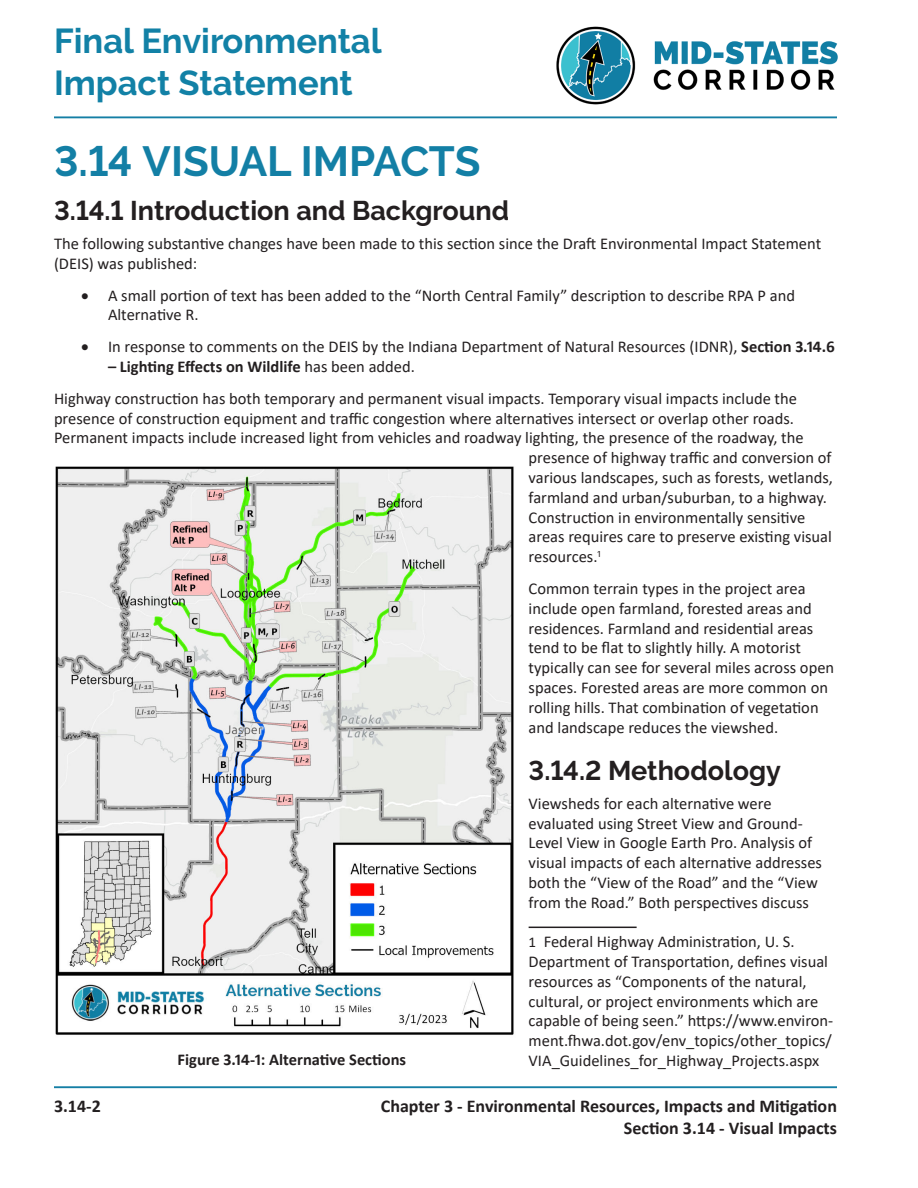
<style>
.page{position:relative;width:918px;height:1188px;background:#fff}
.page>*{position:absolute;margin:0;border:0;box-sizing:border-box;transform-origin:0 0}
.t1{font:700 42px "Raleway";color:#137fa5}
.t2{font:700 34.5px/41.4px "Raleway";color:#1281a6}
.t3{font:700 27px "Raleway";color:#231f20}
.t4{font:700 18px/21.6px "Calibri";color:#231f20;text-align:right}
.Body_Copy{font:16.5px/19.8px "Calibri";color:#231f20}
.Footnote_text{font:16.5px/19.8px "Calibri";color:#231f20}
.Figures{font:700 16.5px "Calibri";color:#231f20}
.s1{font-weight:700}
.s2{font-weight:400}
.s3{font-size:15px}
</style>
<div class="page">
<img style="left:556px;top:26px;width:282px;height:79px">
<hr style="left:54px;top:1086px;width:783px;height:2px;background:#157fa5">
<hr style="left:54px;top:116px;width:783px;height:2px;background:#157fa5">
<hr style="left:529px;top:927px;width:108px;height:1px;background:#231f20">
<img style="left:55px;top:466px;width:459px;height:569px">
<h2 class="t2" style="left:54px;top:21px;width:329px">Final Environmental<br>Impact Statement</h2>
<p class="t1" style="left:54px;top:137px;width:428px">3.14 VISUAL IMPACTS</p>
<p class="t3" style="left:54px;top:195px;width:457px">3.14.1 Introduction and Background</p>
<p class="Body_Copy" style="left:54px;top:233px;width:769px">The following substantive changes have been made to this section since the Draft Environmental Impact Statement (DEIS) was published:</p>
<p class="Body_Copy" style="left:108px;top:285px;width:689px;text-indent:-27px">• A small portion of text has been added to the “North Central Family” description to describe RPA P and<br>Alternative R.</p>
<p class="Body_Copy" style="left:81px;top:336px;width:755px">• In response to comments on the DEIS by the Indiana Department of Natural Resources (IDNR), <span class="s1">Section 3.14.6</span></p>
<p class="Figures" style="left:108px;top:355px;width:308px">– Lighting Effects on Wildlife <span class="s2">has been added.</span></p>
<p class="Body_Copy" style="left:54px;top:388px;width:745px">Highway construction has both temporary and permanent visual impacts. Temporary visual impacts include the</p>
<p class="Body_Copy" style="left:54px;top:408px;width:742px">presence of construction equipment and traffic congestion where alternatives intersect or overlap other roads.</p>
<p class="Body_Copy" style="left:54px;top:428px;width:751px">Permanent impacts include increased light from vehicles and roadway lighting, the presence of the roadway, the</p>
<p class="Body_Copy" style="left:529px;top:447px;width:305px">presence of highway traffic and conversion of</p>
<p class="Body_Copy" style="left:529px;top:467px;width:306px">various landscapes, such as forests, wetlands,</p>
<p class="Body_Copy" style="left:529px;top:487px;width:300px">farmland and urban/suburban, to a highway.</p>
<p class="Body_Copy" style="left:529px;top:507px;width:278px">Construction in environmentally sensitive</p>
<p class="Body_Copy" style="left:529px;top:527px;width:305px">areas requires care to preserve existing visual</p>
<p class="Body_Copy" style="left:529px;top:546px;width:74px">resources.<sup>1</sup></p>
<p class="Body_Copy" style="left:529px;top:578px;width:307px">Common terrain types in the project area include open farmland, forested areas and residences. Farmland and residential areas tend to be flat to slightly hilly. A motorist typically can see for several miles across open spaces. Forested areas are more common on rolling hills. That combination of vegetation and landscape reduces the viewshed.</p>
<p class="t3" style="left:529px;top:755px;width:254px">3.14.2 Methodology</p>
<p class="Body_Copy" style="left:529px;top:793px;width:295px">Viewsheds for each alternative were evaluated using Street View and Ground-Level View in Google Earth Pro. Analysis of visual impacts of each alternative addresses both the “View of the Road” and the “View from the Road.” Both perspectives discuss</p>
<p class="Footnote_text" style="left:529px;top:931px;width:306px"><span class="s3">1</span> Federal Highway Administration, U. S.<br>Department of Transportation, defines visual resources as “Components of the natural, cultural, or project environments which are capable of being seen.” https://www.environ&shy;ment.fhwa.dot.gov/env_topics/other_topics/</p>
<p class="Figures" style="left:178px;top:1048px;width:230px">Figure 3.14-1: Alternative Sections</p>
<p class="Footnote_text" style="left:529px;top:1050px;width:292px">VIA_Guidelines_for_Highway_Projects.aspx</p>
<p class="t4" style="left:54px;top:1095px;width:48px">3.14-2</p>
<p class="t4" style="left:381px;top:1095px;width:458px">Chapter 3 - Environmental Resources, Impacts and Mitigation<br>Section 3.14 - Visual Impacts</p>
</div>
